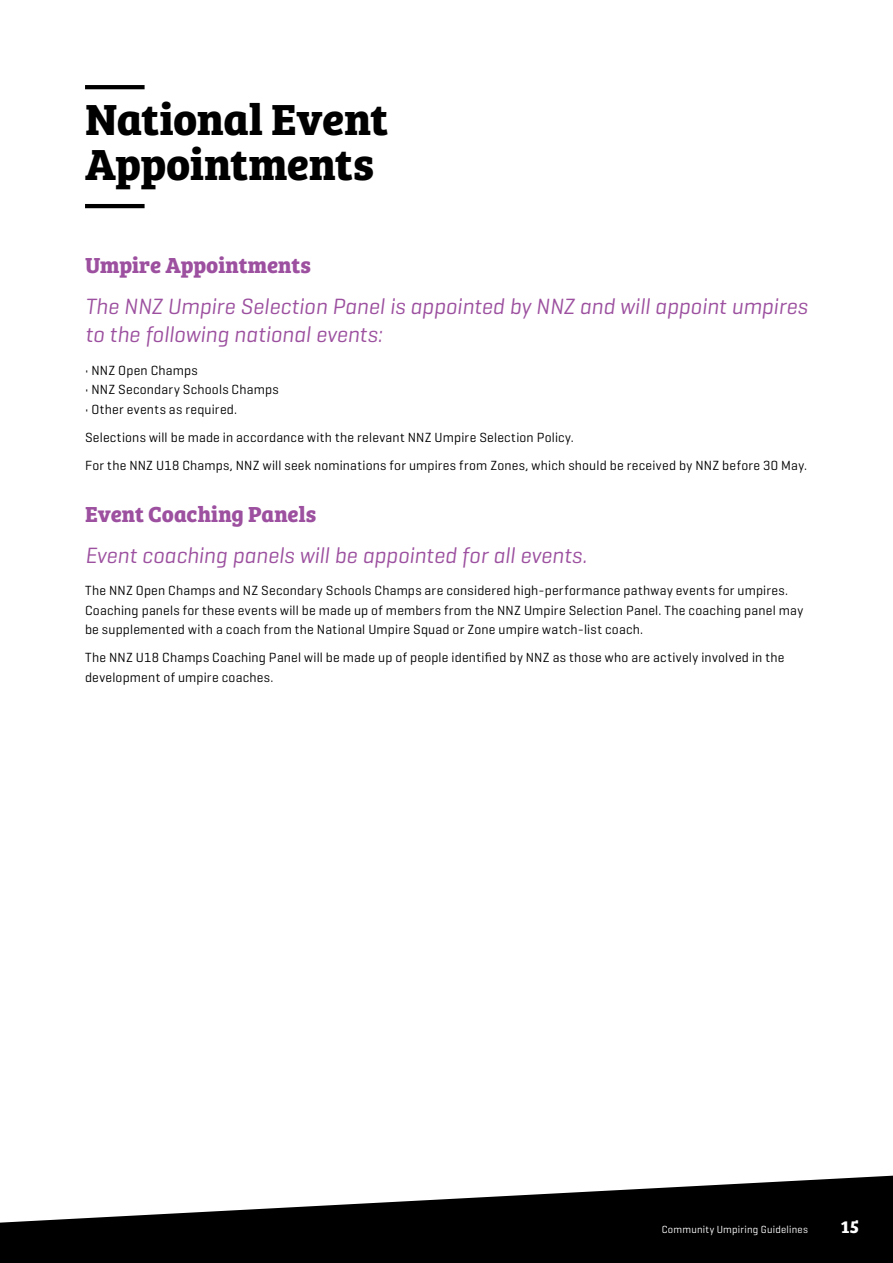
<style>
.page{position:relative;width:893px;height:1263px;background:#fff}
.page>*{position:absolute;margin:0;border:0;box-sizing:border-box;transform-origin:0 0}
.t1{font:700 45px/45px "Bree Serif";letter-spacing:-.01em;color:#000}
.t2{font:italic 22.5px/28.5px "Geogrotesque";color:#9c509f}
.t3{font:700 22.5px "Bree Serif";color:#9c509f}
.t4{font:700 18px "Bree Serif";color:#fff}
.t5{font:13.5px/19.5px "Geogrotesque";letter-spacing:.015em;color:#000}
.t6{font:10.5px "Geogrotesque";letter-spacing:.02em;color:#fff}
</style>
<div class="page">
<hr style="left:85px;top:85px;width:60px;height:4px;background:#000">
<hr style="left:85px;top:204px;width:60px;height:4px;background:#000">
<svg style="left:0;top:1175px;width:893px;height:88px;fill:#000"></svg>
<h1 class="t1" style="left:85px;top:94px;width:305px">National Event<br>Appointments</h1>
<h2 class="t3" style="left:85px;top:247px;width:227px">Umpire Appointments</h2>
<h2 class="t2" style="left:85px;top:291px;width:724px">The NNZ Umpire Selection Panel is appointed by NNZ and will appoint umpires to the following national events:</h2>
<p class="t5" style="left:85px;top:360px;width:114px">• NNZ Open Champs</p>
<p class="t5" style="left:85px;top:379px;width:195px">• NNZ Secondary Schools Champs</p>
<p class="t5" style="left:85px;top:394px;width:723px;line-height:28px">• Other events as required.<br>Selections will be made in accordance with the relevant NNZ Umpire Selection Policy.<br>For the NNZ U18 Champs, NNZ will seek nominations for umpires from Zones, which should be received by NNZ before 30 May.</p>
<h2 class="t3" style="left:85px;top:496px;width:233px">Event Coaching Panels</h2>
<h2 class="t2" style="left:85px;top:540px;width:504px">Event coaching panels will be appointed for all events.</h2>
<p class="t5" style="left:85px;top:581px;width:720px">The NNZ Open Champs and NZ Secondary Schools Champs are considered high-performance pathway events for umpires.<br>Coaching panels for these events will be made up of members from the NNZ Umpire Selection Panel. The coaching panel may be supplemented with a coach from the National Umpire Squad or Zone umpire watch-list coach.</p>
<p class="t5" style="left:85px;top:647px;width:701px">The NNZ U18 Champs Coaching Panel will be made up of people identified by NNZ as those who are actively involved in the development of umpire coaches.</p>
<p class="t6" style="left:662px;top:1223px;width:148px">Community Umpiring Guidelines</p>
<h3 class="t4" style="left:841px;top:1213px;width:20px">15</h3>
</div>
